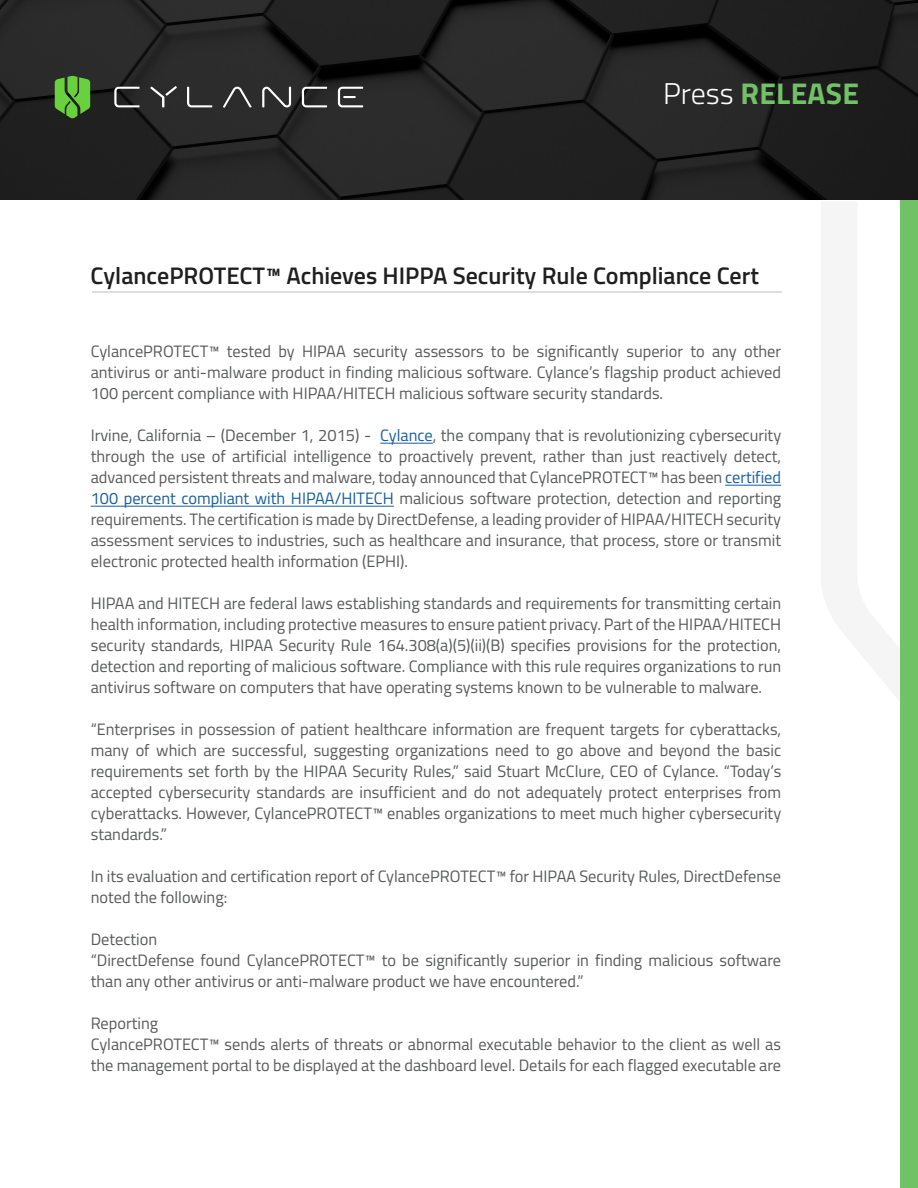
<style>
.page{position:relative;width:918px;height:1188px;background:#fff}
.page>*{position:absolute;margin:0;border:0;box-sizing:border-box;transform-origin:0 0}
.t1{font:700 30px "Titillium";letter-spacing:.01em;color:#71c167}
.t2{font:600 24px "Titillium";color:#1f1f1f}
.t3{font:16.5px/21px "Titillium";color:#585959;text-align:justify}
.s1{font-weight:300;color:#fff}
.s2{color:#175d9e}
</style>
<div class="page">
<div style="left:900px;top:0;width:18px;height:1188px;background:#71c167"></div>
<img style="left:0;top:0;width:918px;height:200px">
<hr style="left:92px;top:291px;width:689px;height:2px;background:#dcdddf">
<svg style="left:262px;top:87px;width:29px;height:20px"></svg>
<svg style="left:114px;top:87px;width:26px;height:20px"></svg>
<svg style="left:187px;top:87px;width:25px;height:20px"></svg>
<svg style="left:302px;top:87px;width:25px;height:20px"></svg>
<svg style="left:338px;top:87px;width:25px;height:20px"></svg>
<svg style="left:55px;top:76px;width:35px;height:42px"></svg>
<svg style="left:150px;top:86px;width:27px;height:21px"></svg>
<svg style="left:223px;top:87px;width:29px;height:20px"></svg>
<hr style="left:380px;top:443px;width:53px;height:1px;background:#175d9e">
<hr style="left:725px;top:485px;width:56px;height:1px;background:#175d9e">
<hr style="left:91px;top:506px;width:303px;height:1px;background:#175d9e">
<p class="t1" style="left:663px;top:71px;width:197px"><span class="s1">Press</span> RELEASE</p>
<p class="t2" style="left:91px;top:257px;width:670px">CylancePROTECT™ Achieves HIPPA Security Rule Compliance Cert</p>
<p class="t3" style="left:91px;top:340px;width:692px">CylancePROTECT™ tested by HIPAA security assessors to be significantly superior to any other antivirus or anti-malware product in finding malicious software. Cylance’s flagship product achieved 100 percent compliance with HIPAA/HITECH malicious software security standards.</p>
<p class="t3" style="left:91px;top:424px;width:692px">Irvine, California – (December 1, 2015) - <span class="s2">Cylance</span>, the company that is revolutionizing cybersecurity through the use of artificial intelligence to proactively prevent, rather than just reactively detect, advanced persistent threats and malware, today announced that CylancePROTECT™ has been <span class="s2">certified 100 percent compliant with HIPAA/HITECH</span> malicious software protection, detection and reporting requirements. The certification is made by DirectDefense, a leading provider of HIPAA/HITECH security assessment services to industries, such as healthcare and insurance, that process, store or transmit electronic protected health information (EPHI).</p>
<p class="t3" style="left:91px;top:592px;width:692px">HIPAA and HITECH are federal laws establishing standards and requirements for transmitting certain health information, including protective measures to ensure patient privacy. Part of the HIPAA/HITECH security standards, HIPAA Security Rule 164.308(a)(5)(ii)(B) specifies provisions for the protection, detection and reporting of malicious software. Compliance with this rule requires organizations to run antivirus software on computers that have operating systems known to be vulnerable to malware.</p>
<p class="t3" style="left:91px;top:718px;width:692px">“Enterprises in possession of patient healthcare information are frequent targets for cyberattacks, many of which are successful, suggesting organizations need to go above and beyond the basic requirements set forth by the HIPAA Security Rules,” said Stuart McClure, CEO of Cylance. “Today’s accepted cybersecurity standards are insufficient and do not adequately protect enterprises from cyberattacks. However, CylancePROTECT™ enables organizations to meet much higher cybersecurity standards.”</p>
<p class="t3" style="left:91px;top:865px;width:692px">In its evaluation and certification report of CylancePROTECT™ for HIPAA Security Rules, DirectDefense noted the following:</p>
<p class="t3" style="left:91px;top:928px;width:68px">Detection</p>
<p class="t3" style="left:91px;top:949px;width:692px">“DirectDefense found CylancePROTECT™ to be significantly superior in finding malicious software than any other antivirus or anti-malware product we have encountered.”</p>
<p class="t3" style="left:91px;top:1012px;width:69px">Reporting</p>
<p class="t3" style="left:91px;top:1033px;width:692px">CylancePROTECT™ sends alerts of threats or abnormal executable behavior to the client as well as the management portal to be displayed at the dashboard level. Details for each flagged executable are</p>
</div>
